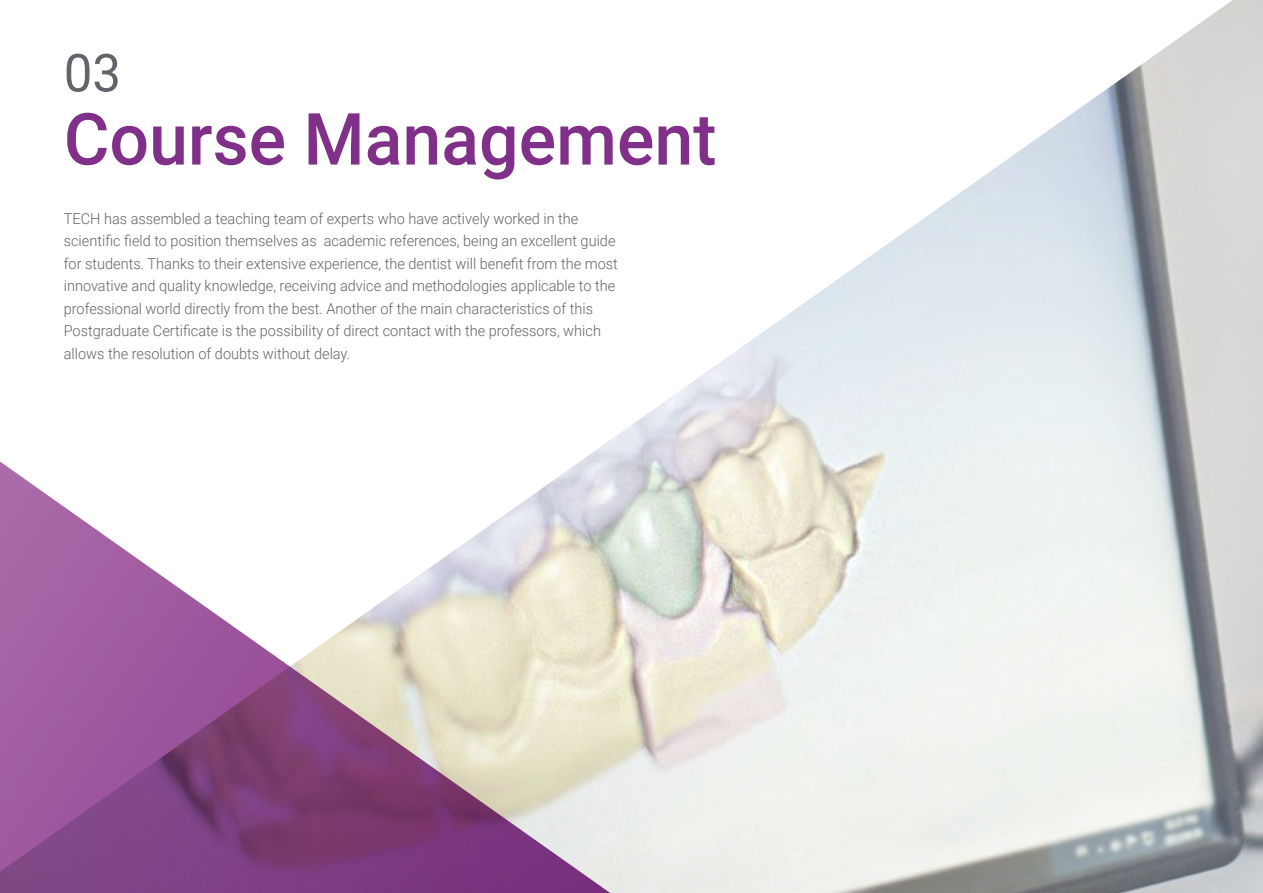
<style>
.page{position:relative;width:1263px;height:893px;background:#fff}
.page>*{position:absolute;margin:0;border:0;box-sizing:border-box;transform-origin:0 0}
.t1{font:500 72px "Roboto";color:#813089}
.t2{font:52.5px "Roboto";color:#61646a}
.t3{font:300 15px/22.5px "Roboto";color:#61646a}
</style>
<div class="page">
<img style="left:602px;top:0;width:661px;height:893px">
<svg style="left:0;top:446px;width:640px;height:447px"></svg>
<h2 class="t2" style="left:64px;top:36px;width:59px">03</h2>
<h1 class="t1" style="left:64px;top:89px;width:654px">Course Management</h1>
<p class="t3" style="left:64px;top:207px;width:556px">TECH has assembled a teaching team of experts who have actively worked in the scientific field to position themselves as academic references, being an excellent guide for students. Thanks to their extensive experience, the dentist will benefit from the most innovative and quality knowledge, receiving advice and methodologies applicable to the professional world directly from the best. Another of the main characteristics of this Postgraduate Certificate is the possibility of direct contact with the professors, which allows the resolution of doubts without delay.</p>
</div>
